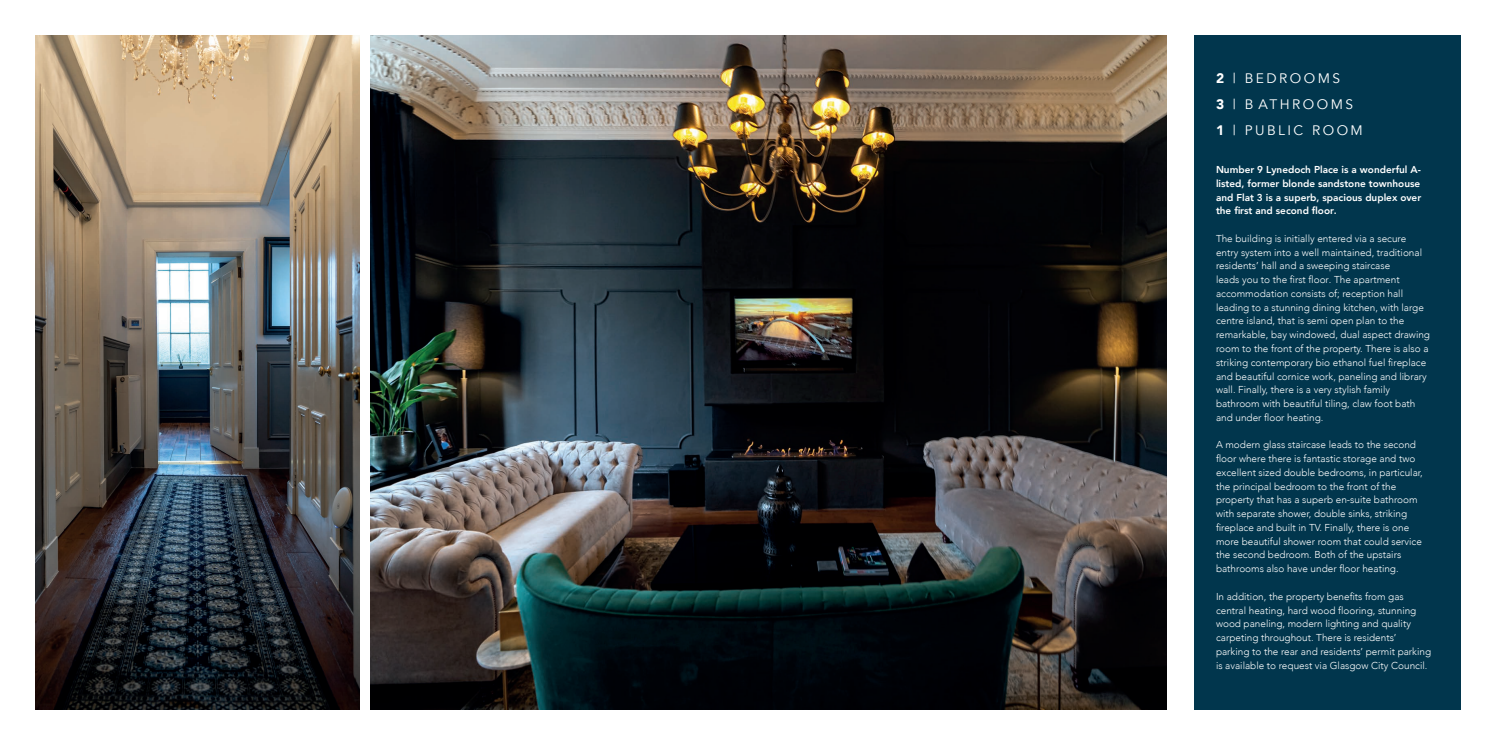
<style>
.page{position:relative;width:1489px;height:745px;background:#fff}
.page>*{position:absolute;margin:0;border:0;box-sizing:border-box;transform-origin:0 0}
.t1{font:13.75px/26.2px "Avenir";letter-spacing:.18em;color:#fff}
.t2{font:300 10px/13.8px "Avenir";color:#fff}
.t3{font:800 10px/13.8px "Avenir";color:#fff;text-align:justify}
.s1{font-weight:900}
</style>
<div class="page">
<div style="left:811px;top:35px;width:649px;height:674px;background:#01364d"></div>
<div style="left:1166px;top:0;width:28px;height:744px;background:#fff"></div>
<img style="left:35px;top:35px;width:325px;height:674px">
<img style="left:370px;top:35px;width:796px;height:674px">
<h1 class="t1" style="left:1215px;top:65px;width:148px"><span class="s1">2</span> | BEDROOMS<br><span class="s1">3</span> | B ATHROOMS<br><span class="s1">1</span> | PUBLIC ROOM</h1>
<p class="t3" style="left:1215px;top:162px;width:207px">Number 9 Lynedoch Place is a wonderful A&shy;listed, former blonde sandstone townhouse and Flat 3 is a superb, spacious duplex over the first and second floor.</p>
<p class="t2" style="left:1215px;top:231px;width:215px">The building is initially entered via a secure entry system into a well maintained, traditional residents’ hall and a sweeping staircase<br>leads you to the first floor. The apartment accommodation consists of; reception hall leading to a stunning dining kitchen, with large centre island, that is semi open plan to the remarkable, bay windowed, dual aspect drawing room to the front of the property. There is also a striking contemporary bio ethanol fuel fireplace and beautiful cornice work, paneling and library wall. Finally, there is a very stylish family bathroom with beautiful tiling, claw foot bath and under floor heating.</p>
<p class="t2" style="left:1215px;top:437px;width:208px">A modern glass staircase leads to the second floor where there is fantastic storage and two excellent sized double bedrooms, in particular, the principal bedroom to the front of the property that has a superb en-suite bathroom with separate shower, double sinks, striking fireplace and built in TV. Finally, there is one more beautiful shower room that could service the second bedroom. Both of the upstairs bathrooms also have under floor heating.</p>
<p class="t2" style="left:1215px;top:589px;width:217px">In addition, the property benefits from gas central heating, hard wood flooring, stunning wood paneling, modern lighting and quality carpeting throughout. There is residents’ parking to the rear and residents’ permit parking is available to request via Glasgow City Council.</p>
</div>
